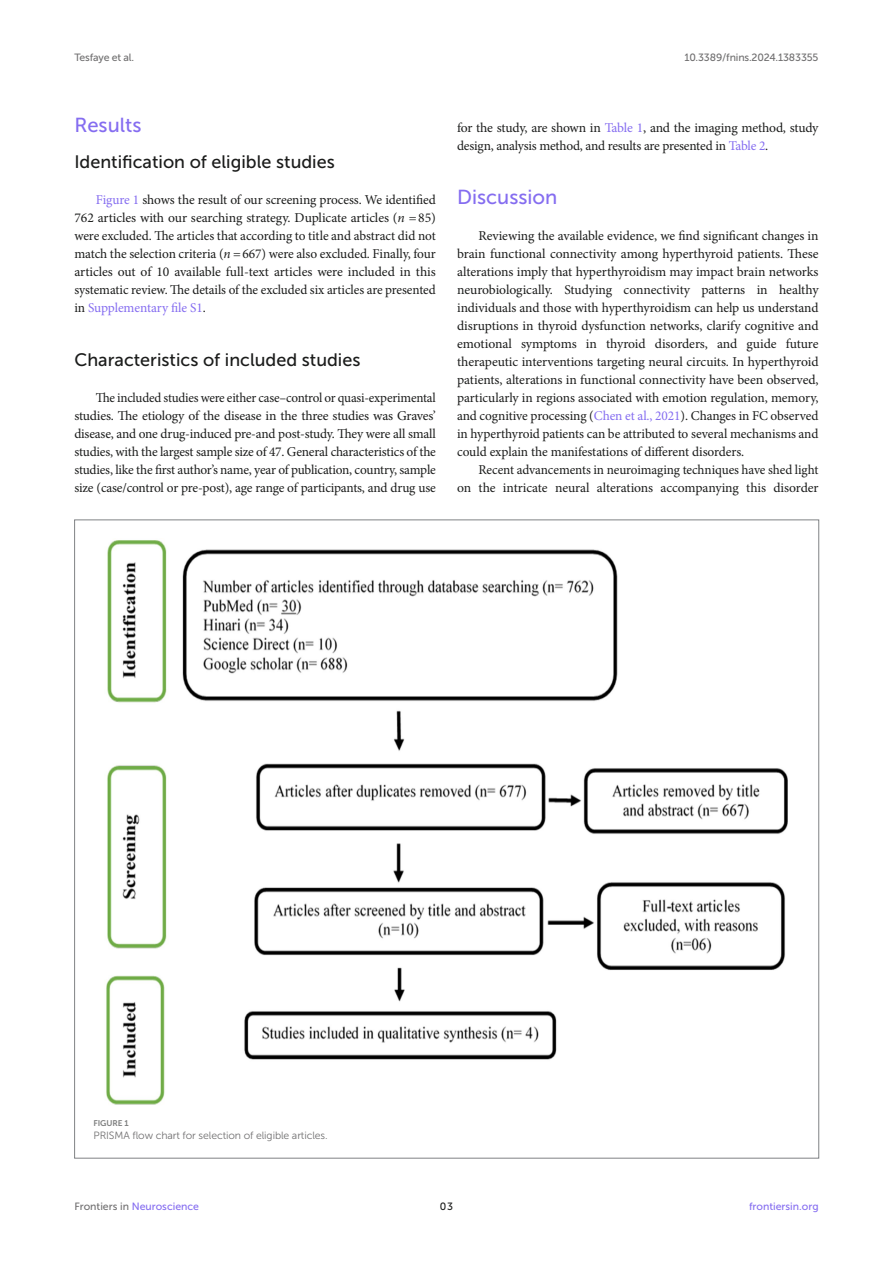
<style>
.page{position:relative;width:893px;height:1263px;background:#fff}
.page>*{position:absolute;margin:0;border:0;box-sizing:border-box;transform-origin:0 0}
.HEAD_1{font:20.25px "Museo Sans 500";color:#856df0}
.HEAD_2{font:18px "Museo Sans 500";color:#1b1c1b}
.HEAD_2_after_HEAD_1{font:18px "Museo Sans 500";color:#1b1c1b}
.TEXT_FLUSH{font:13.5px/18px "Minion Pro";letter-spacing:-.015em;color:#1b1c1b;text-align:justify}
.TEXT{font:13.5px/18px "Minion Pro";letter-spacing:-.005em;color:#1b1c1b;text-align:right}
.FIG_LEG{font:10.5px "Museo Sans 300";letter-spacing:-.01em;color:#706f70}
.t1{font:10.5px "Museo Sans 500";letter-spacing:-.015em;color:#706f70}
.t2{font:10.5px "Museo Sans 500";color:#856df0}
.t3{font:10.5px "Museo Sans 500";color:#1b1c1b}
.FIG_HD{font:8.25px "Museo Sans 700";letter-spacing:-.01em;color:#7e7f7f}
.s1{color:#856df0}
.s2{font-style:italic}
.s3{color:#706f70}
</style>
<div class="page">
<img style="left:106px;top:540px;width:682px;height:565px">
<p class="t1" style="left:74px;top:51px;width:61px">Tesfaye et al.</p>
<p class="t1" style="left:684px;top:51px;width:136px">10.3389/fnins.2024.1383355</p>
<p class="HEAD_1" style="left:74px;top:114px;width:69px">Results</p>
<p class="HEAD_2_after_HEAD_1" style="left:74px;top:152px;width:262px">Identification of eligible studies</p>
<p class="TEXT_FLUSH" style="left:74px;top:191px;width:363px;text-indent:21px"><span class="s1">Figure 1</span> shows the result of our screening process. We identified 762 articles with our searching strategy. Duplicate articles (<span class="s2">n</span> =85) were excluded. The articles that according to title and abstract did not match the selection criteria (<span class="s2">n</span> =667) were also excluded. Finally, four articles out of 10 available full-text articles were included in this systematic review. The details of the excluded six articles are presented in <span class="s1">Supplementary file S1</span>.</p>
<p class="HEAD_2" style="left:74px;top:350px;width:288px">Characteristics of included studies</p>
<p class="TEXT_FLUSH" style="left:74px;top:389px;width:363px;text-indent:21px">The included studies were either case–control or quasi-experimental studies. The etiology of the disease in the three studies was Graves’ disease, and one drug-induced pre-and post-study. They were all small studies, with the largest sample size of 47. General characteristics of the studies, like the first author’s name, year of publication, country, sample size (case/control or pre-post), age range of participants, and drug use</p>
<p class="TEXT_FLUSH" style="left:457px;top:119px;width:363px">for the study, are shown in <span class="s1">Table 1</span>, and the imaging method, study design, analysis method, and results are presented in <span class="s1">Table 2</span>.</p>
<p class="HEAD_1" style="left:457px;top:186px;width:102px">Discussion</p>
<p class="TEXT_FLUSH" style="left:457px;top:227px;width:363px;text-indent:21px">Reviewing the available evidence, we find significant changes in brain functional connectivity among hyperthyroid patients. These alterations imply that hyperthyroidism may impact brain networks neurobiologically. Studying connectivity patterns in healthy individuals and those with hyperthyroidism can help us understand disruptions in thyroid dysfunction networks, clarify cognitive and emotional symptoms in thyroid disorders, and guide future therapeutic interventions targeting neural circuits. In hyperthyroid patients, alterations in functional connectivity have been observed, particularly in regions associated with emotion regulation, memory, and cognitive processing (<span class="s1">Chen et al., 2021</span>). Changes in FC observed in hyperthyroid patients can be attributed to several mechanisms and could explain the manifestations of different disorders.</p>
<p class="TEXT" style="left:457px;top:461px;width:363px">Recent advancements in neuroimaging techniques have shed light<br>on the intricate neural alterations accompanying this disorder</p>
<p class="FIG_HD" style="left:94px;top:1118px;width:37px">FIGURE 1</p>
<p class="FIG_LEG" style="left:94px;top:1130px;width:236px">PRISMA flow chart for selection of eligible articles.</p>
<p class="t2" style="left:74px;top:1200px;width:126px"><span class="s3">Frontiers in</span> Neuroscience</p>
<p class="t3" style="left:440px;top:1200px;width:15px">03</p>
<p class="t2" style="left:749px;top:1200px;width:71px">frontiersin.org</p>
</div>
